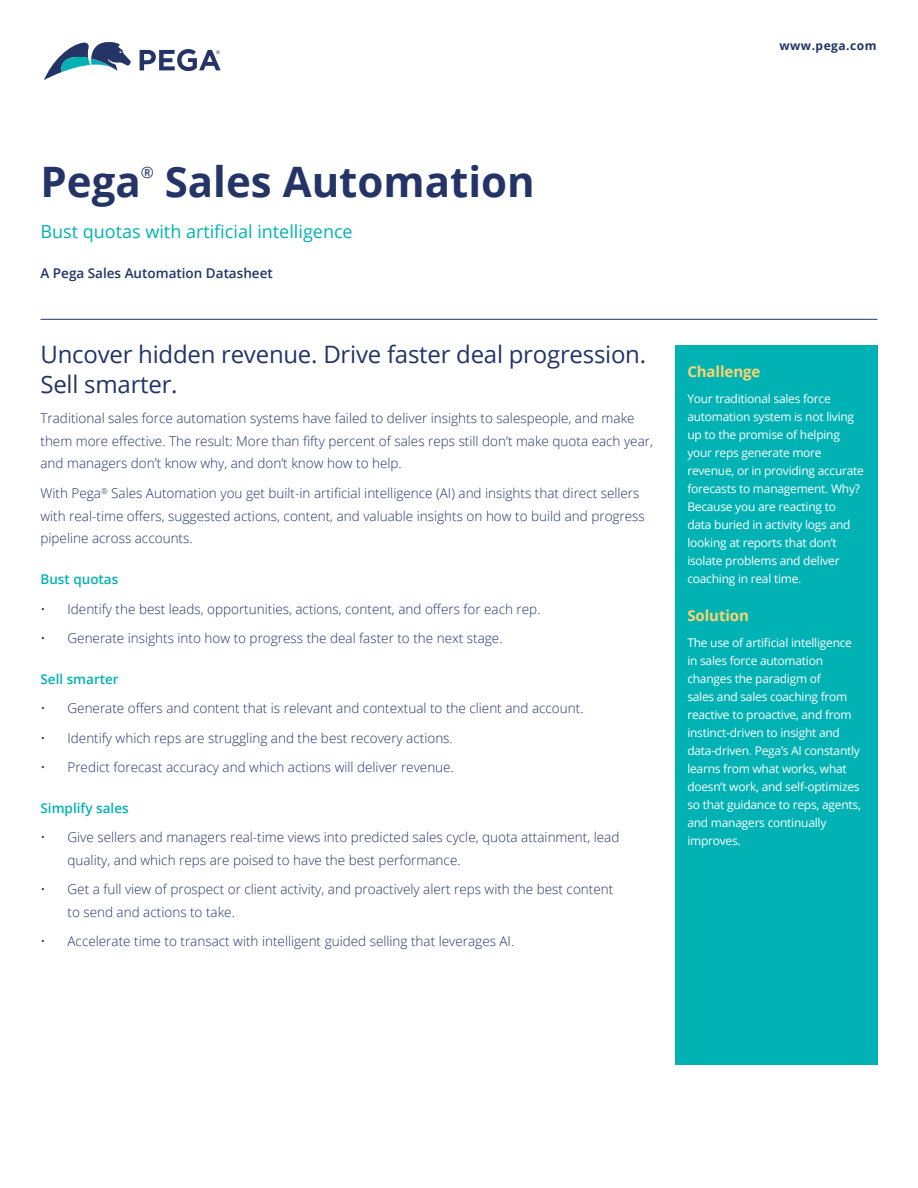
<style>
.page{position:relative;width:918px;height:1188px;background:#fff}
.page>*{position:absolute;margin:0;border:0;box-sizing:border-box;transform-origin:0 0}
.t1{font:700 42px "Open Sans";color:#243466}
.t2{font:24px/30px "Open Sans";letter-spacing:-.01em;color:#243466}
.t3{font:18px "Open Sans";color:#00b2b4}
.t4{font:15.75px "Open Sans";color:#243466}
.t5{font:700 15px "Open Sans";letter-spacing:-.005em;color:#ffd46f}
.t6{font:300 13.5px/22.5px "Open Sans";color:#243466}
.t7{font:600 13.5px "Open Sans";color:#00b2b4}
.t8{font:600 13.5px "Open Sans";color:#243466}
.t9{font:12px/18px "Open Sans";letter-spacing:-.02em;color:#fff}
.t10{font:700 12px "Open Sans";letter-spacing:.04em;color:#243466}
</style>
<div class="page">
<div style="left:675px;top:345px;width:203px;height:719px;background:#00b2b4"></div>
<hr style="left:40px;top:319px;width:838px;height:1px;background:#243466">
<svg style="left:140px;top:49px;width:81px;height:22px"></svg>
<svg style="left:44px;top:42px;width:87px;height:38px"></svg>
<p class="t10" style="left:779px;top:37px;width:99px">www.pega.com</p>
<h1 class="t1" style="left:40px;top:152px;width:102px">Pega</h1>
<p class="t4" style="left:141px;top:161px;width:15px">®</p>
<h1 class="t1" style="left:165px;top:152px;width:371px">Sales Automation</h1>
<h3 class="t3" style="left:40px;top:219px;width:314px">Bust quotas with artificial intelligence</h3>
<p class="t8" style="left:40px;top:264px;width:234px">A Pega Sales Automation Datasheet</p>
<h2 class="t2" style="left:40px;top:339px;width:607px">Uncover hidden revenue. Drive faster deal progression.<br>Sell smarter.</h2>
<p class="t6" style="left:40px;top:407px;width:614px">Traditional sales force automation systems have failed to deliver insights to salespeople, and make them more effective. The result: More than fifty percent of sales reps still don’t make quota each year, and managers don’t know why, and don’t know how to help.</p>
<p class="t6" style="left:40px;top:482px;width:606px">With Pega<sup>®</sup> Sales Automation you get built-in artificial intelligence (AI) and insights that direct sellers with real-time offers, suggested actions, content, and valuable insights on how to build and progress pipeline across accounts.</p>
<p class="t7" style="left:41px;top:570px;width:79px">Bust quotas</p>
<p class="t6" style="left:41px;top:597px;width:502px">• Identify the best leads, opportunities, actions, content, and offers for each rep.</p>
<p class="t6" style="left:41px;top:626px;width:464px">• Generate insights into how to progress the deal faster to the next stage.</p>
<p class="t7" style="left:41px;top:670px;width:80px">Sell smarter</p>
<p class="t6" style="left:41px;top:697px;width:545px">• Generate offers and content that is relevant and contextual to the client and account.</p>
<p class="t6" style="left:41px;top:726px;width:414px">• Identify which reps are struggling and the best recovery actions.</p>
<p class="t6" style="left:41px;top:755px;width:415px">• Predict forecast accuracy and which actions will deliver revenue.</p>
<p class="t7" style="left:41px;top:799px;width:90px">Simplify sales</p>
<p class="t6" style="left:68px;top:826px;width:554px;text-indent:-27px">• Give sellers and managers real-time views into predicted sales cycle, quota attainment, lead quality, and which reps are poised to have the best performance.</p>
<p class="t6" style="left:68px;top:878px;width:547px;text-indent:-27px">• Get a full view of prospect or client activity, and proactively alert reps with the best content to send and actions to take.</p>
<p class="t6" style="left:41px;top:929px;width:475px">• Accelerate time to transact with intelligent guided selling that leverages AI.</p>
<p class="t5" style="left:687px;top:361px;width:75px">Challenge</p>
<p class="t9" style="left:687px;top:389px;width:178px">Your traditional sales force automation system is not living up to the promise of helping your reps generate more revenue, or in providing accurate forecasts to management. Why?<br>Because you are reacting to<br>data buried in activity logs and looking at reports that don’t isolate problems and deliver coaching in real time.</p>
<p class="t5" style="left:687px;top:605px;width:63px">Solution</p>
<p class="t9" style="left:687px;top:633px;width:175px">The use of artificial intelligence in sales force automation changes the paradigm of<br>sales and sales coaching from reactive to proactive, and from instinct-driven to insight and data-driven. Pega’s AI constantly learns from what works, what doesn’t work, and self-optimizes so that guidance to reps, agents, and managers continually improves.</p>
</div>
